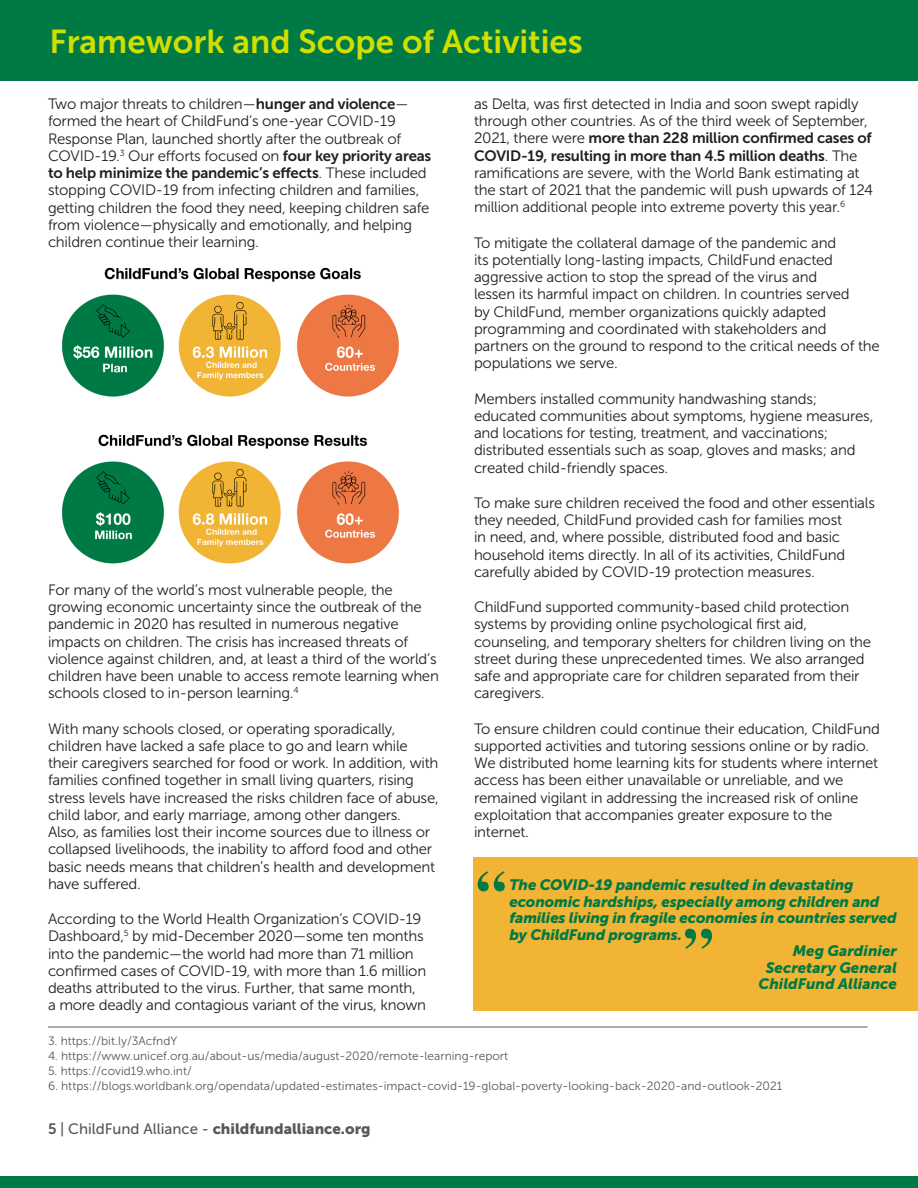
<style>
.page{position:relative;width:918px;height:1188px;background:#fff}
.page>*{position:absolute;margin:0;border:0;box-sizing:border-box;transform-origin:0 0}
.Large_Pullquote_symb{font:700 60px "Times";color:#007a45}
.t1{font:33px "Museo Sans 700";color:#d0df00}
.TEXT_Opening_P{font:15px/17.2px "Museo Sans 300";letter-spacing:-.015em;color:#231f20}
.Pullquote_2{font:italic 15px/16.5px "Museo Sans 900";letter-spacing:-.01em;color:#007a45}
.t2{font:15px "Museo Sans 900";color:#57585a}
.FN{font:12px "Museo Sans 300";color:#57585a}
.FN_RULE_ABOVE{font:12px "Museo Sans 300";color:#57585a}
.s1{font-family:"Museo Sans 700"}
.s2{font-family:"Museo Sans 500"}
</style>
<div class="page">
<div style="left:0;top:1176px;width:918px;height:12px;background:#007a45"></div>
<div style="left:0;top:0;width:918px;height:81px;background:#007a45"></div>
<hr style="left:48px;top:1027px;width:820px;height:1px;background:#57585a">
<div style="left:474px;top:858px;width:444px;height:153px;background:#f1b434"></div>
<img style="left:62px;top:267px;width:337px;height:297px">
<h1 class="t1" style="left:50px;top:23px;width:535px">Framework and Scope of Activities</h1>
<p class="TEXT_Opening_P" style="left:48px;top:95px;width:385px">Two major threats to children—<span class="s1">hunger and violence</span>— formed the heart of ChildFund’s one-year COVID-19<br>Response Plan, launched shortly after the outbreak of COVID-19.<sup>3</sup> Our efforts focused on <span class="s1">four key priority areas to help minimize the pandemic’s effects</span>. These included stopping COVID-19 from infecting children and families, getting children the food they need, keeping children safe from violence—physically and emotionally, and helping children continue their learning.</p>
<p class="TEXT_Opening_P" style="left:48px;top:581px;width:392px">For many of the world’s most vulnerable people, the growing economic uncertainty since the outbreak of the pandemic in 2020 has resulted in numerous negative impacts on children. The crisis has increased threats of violence against children, and, at least a third of the world’s children have been unable to access remote learning when schools closed to in-person learning.<sup>4</sup></p>
<p class="TEXT_Opening_P" style="left:48px;top:720px;width:392px">With many schools closed, or operating sporadically, children have lacked a safe place to go and learn while their caregivers searched for food or work. In addition, with families confined together in small living quarters, rising stress levels have increased the risks children face of abuse, child labor, and early marriage, among other dangers.<br>Also, as families lost their income sources due to illness or collapsed livelihoods, the inability to afford food and other basic needs means that children’s health and development have suffered.</p>
<p class="TEXT_Opening_P" style="left:48px;top:910px;width:380px">According to the World Health Organization’s COVID-19<br>Dashboard,<sup>5</sup> by mid-December 2020—some ten months into the pandemic—the world had more than 71 million confirmed cases of COVID-19, with more than 1.6 million deaths attributed to the virus. Further, that same month, a more deadly and contagious variant of the virus, known</p>
<p class="TEXT_Opening_P" style="left:474px;top:95px;width:401px">as Delta, was first detected in India and soon swept rapidly through other countries. As of the third week of September, 2021, there were <span class="s1">more than 228 million confirmed cases of COVID-19, resulting in more than 4.5 million deaths</span>. The ramifications are severe, with the World Bank estimating at the start of 2021 that the pandemic will push upwards of 124 million additional people into extreme poverty this year.<sup>6</sup></p>
<p class="TEXT_Opening_P" style="left:474px;top:234px;width:407px">To mitigate the collateral damage of the pandemic and<br>its potentially long-lasting impacts, ChildFund enacted aggressive action to stop the spread of the virus and<br>lessen its harmful impact on children. In countries served<br>by ChildFund, member organizations quickly adapted programming and coordinated with stakeholders and partners on the ground to respond to the critical needs of the populations we serve.</p>
<p class="TEXT_Opening_P" style="left:474px;top:390px;width:401px">Members installed community handwashing stands; educated communities about symptoms, hygiene measures, and locations for testing, treatment, and vaccinations; distributed essentials such as soap, gloves and masks; and created child-friendly spaces.</p>
<p class="TEXT_Opening_P" style="left:474px;top:494px;width:402px">To make sure children received the food and other essentials they needed, ChildFund provided cash for families most<br>in need, and, where possible, distributed food and basic household items directly. In all of its activities, ChildFund carefully abided by COVID-19 protection measures.</p>
<p class="TEXT_Opening_P" style="left:474px;top:598px;width:399px">ChildFund supported community-based child protection systems by providing online psychological first aid, counseling, and temporary shelters for children living on the street during these unprecedented times. We also arranged safe and appropriate care for children separated from their caregivers.</p>
<p class="TEXT_Opening_P" style="left:474px;top:720px;width:407px">To ensure children could continue their education, ChildFund supported activities and tutoring sessions online or by radio.<br>We distributed home learning kits for students where internet access has been either unavailable or unreliable, and we remained vigilant in addressing the increased risk of online exploitation that accompanies greater exposure to the internet.</p>
<p class="Large_Pullquote_symb" style="left:476px;top:835px;width:31px">“</p>
<p class="Pullquote_2" style="left:510px;top:877px;width:389px">The COVID-19 pandemic resulted in devastating economic hardships, especially among children and families living in fragile economies in countries served by ChildFund programs.</p>
<p class="Pullquote_2" style="left:759px;top:943px;width:140px;text-align:right">Meg Gardinier<br>Secretary General<br>ChildFund Alliance</p>
<p class="Large_Pullquote_symb" style="left:683px;top:892px;width:31px">”</p>
<p class="FN_RULE_ABOVE" style="left:48px;top:1035px;width:131px">3. https://bit.ly/3AcfndY</p>
<p class="FN" style="left:48px;top:1050px;width:462px">4. https://www.unicef.org.au/about-us/media/august-2020/remote-learning-report</p>
<p class="FN" style="left:48px;top:1065px;width:145px">5. https://covid19.who.int/</p>
<p class="FN" style="left:48px;top:1080px;width:736px">6. https://blogs.worldbank.org/opendata/updated-estimates-impact-covid-19-global-poverty-looking-back-2020-and-outlook-2021</p>
<p class="t2" style="left:48px;top:1120px;width:324px"><span class="s1">5</span> <span class="s2">| ChildFund Alliance -</span> childfundalliance.org</p>
</div>
